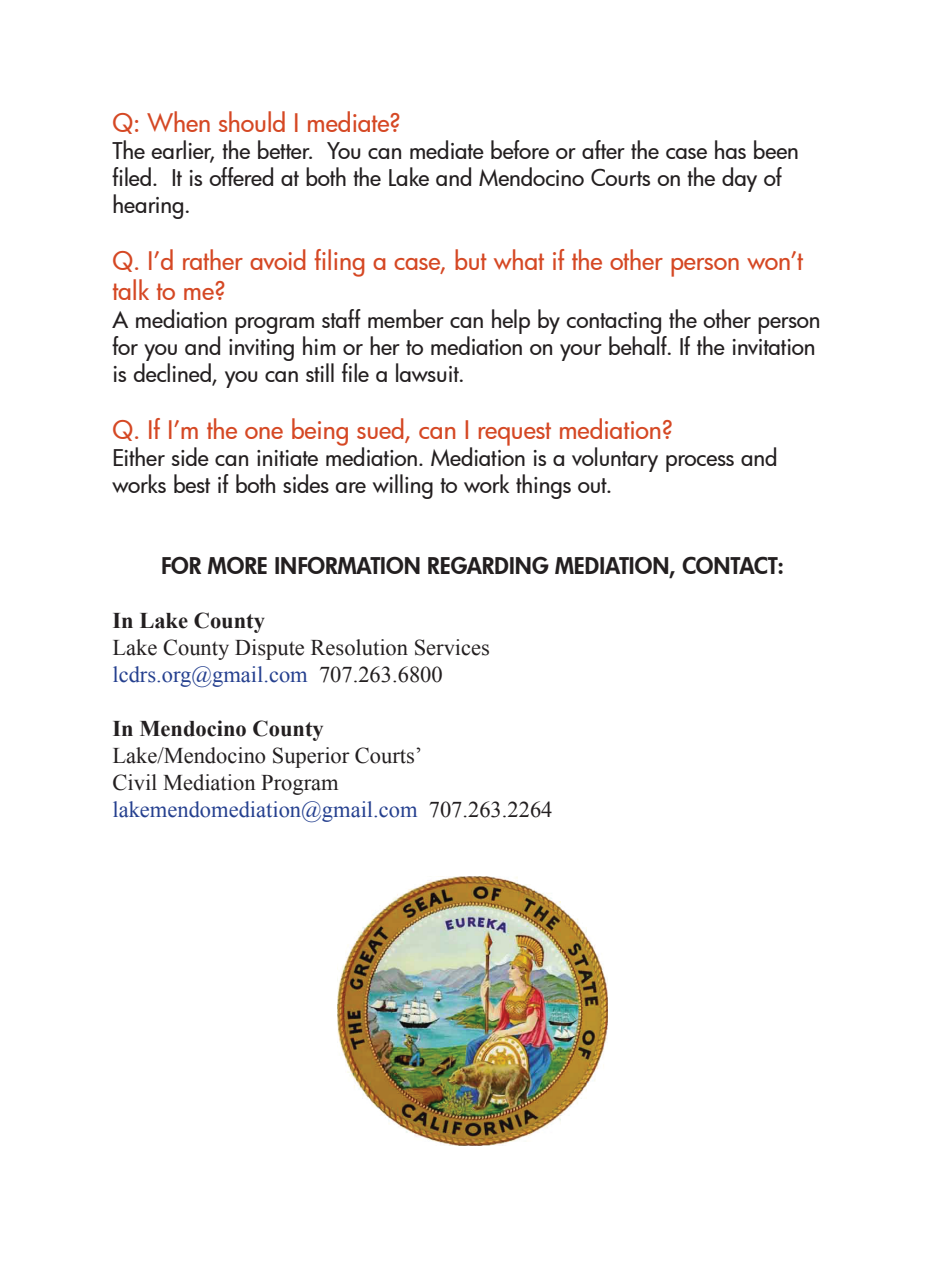
<style>
.page{position:relative;width:945px;height:1270px;background:#fff}
.page>*{position:absolute;margin:0;border:0;box-sizing:border-box;transform-origin:0 0}
.t1{font:500 25px/30px "Futura";letter-spacing:-.005em;color:#d54824}
.t2{font:500 22.5px/27px "Futura";letter-spacing:-.005em;color:#231f20}
.t3{font:22.5px/27px "Times New Roman";color:#231f20}
.t4{font:800 22.5px "Futura";color:#231f20}
.t5{font:700 22.5px "Times New Roman";color:#231f20}
.s1{color:#25408f}
</style>
<div class="page">
<img style="left:337px;top:876px;width:271px;height:269px">
<p class="t1" style="left:112px;top:108px;width:290px">Q: When should i mediate?</p>
<p class="t2" style="left:112px;top:137px;width:688px">the earlier, the better. you can mediate before or after the case has been filed. it is offered at both the lake and mendocino courts on the day of hearing.</p>
<p class="t1" style="left:112px;top:246px;width:692px">Q. i’d rather avoid filing a case, but what if the other person won’t talk to me?</p>
<p class="t2" style="left:112px;top:305px;width:710px">a mediation program staff member can help by contacting the other person for you and inviting him or her to mediation on your behalf. if the invitation is declined, you can still file a lawsuit.</p>
<p class="t1" style="left:112px;top:414px;width:562px">Q. if i’m the one being sued, can i request mediation?</p>
<p class="t2" style="left:112px;top:443px;width:667px">either side can initiate mediation. mediation is a voluntary process and works best if both sides are willing to work things out.</p>
<p class="t4" style="left:161px;top:550px;width:624px">FOR MORE INFORMATION REGARDING MEDIATION, CONTACT:</p>
<p class="t5" style="left:112px;top:604px;width:154px">In Lake County</p>
<p class="t3" style="left:112px;top:633px;width:379px">Lake County Dispute Resolution Services <span class="s1">lcdrs.org@gmail.com</span> 707.263.6800</p>
<p class="t5" style="left:112px;top:712px;width:213px">In Mendocino County</p>
<p class="t3" style="left:112px;top:741px;width:442px">Lake/Mendocino Superior Courts’<br>Civil Mediation Program <span class="s1">lakemendomediation@gmail.com</span> 707.263.2264</p>
</div>
